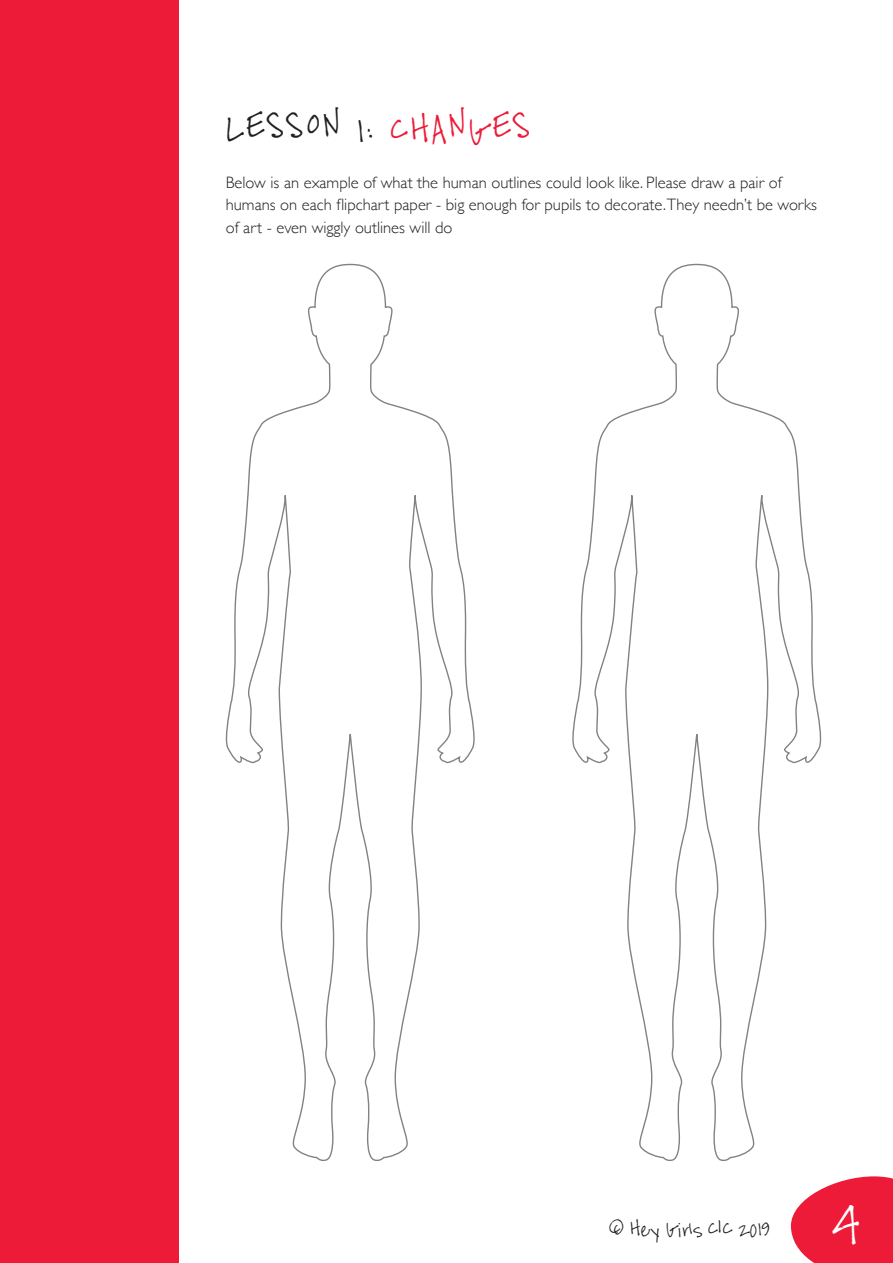
<style>
.page{position:relative;width:893px;height:1263px;background:#fff}
.page>*{position:absolute;margin:0;border:0;box-sizing:border-box;transform-origin:0 0}
.t1{font:41.25px "B Mc E";color:#fff;scale:.94 1}
.t2{font:27px "B Mc E";letter-spacing:.1em;color:#231f20}
.t3{font:300 16.5px/22.5px "Gill Sans";color:#231f20}
.t4{font:15px "B Mc E";color:#231f20}
.s1{color:#ed1a38}
</style>
<div class="page">
<div style="left:0;top:0;width:179px;height:1263px;background:#ed1a38"></div>
<svg style="left:225px;top:263px;width:250px;height:898px"></svg>
<svg style="left:572px;top:263px;width:250px;height:898px"></svg>
<svg style="left:791px;top:1176px;width:102px;height:87px;background:#ef3c55"></svg>
<h2 class="t2" style="left:226px;top:118px;width:306px">LESSON 1: <span class="s1">CHANGES</span></h2>
<p class="t3" style="left:226px;top:170px;width:593px">Below is an example of what the human outlines could look like. Please draw a pair of humans on each flipchart paper - big enough for pupils to decorate.They needn’t be works of art - even wiggly outlines will do</p>
<p class="t4" style="left:609px;top:1222px;width:163px">© Hey Girls CIC 2019</p>
<h1 class="t1" style="left:832px;top:1203px;width:30px">4</h1>
</div>
